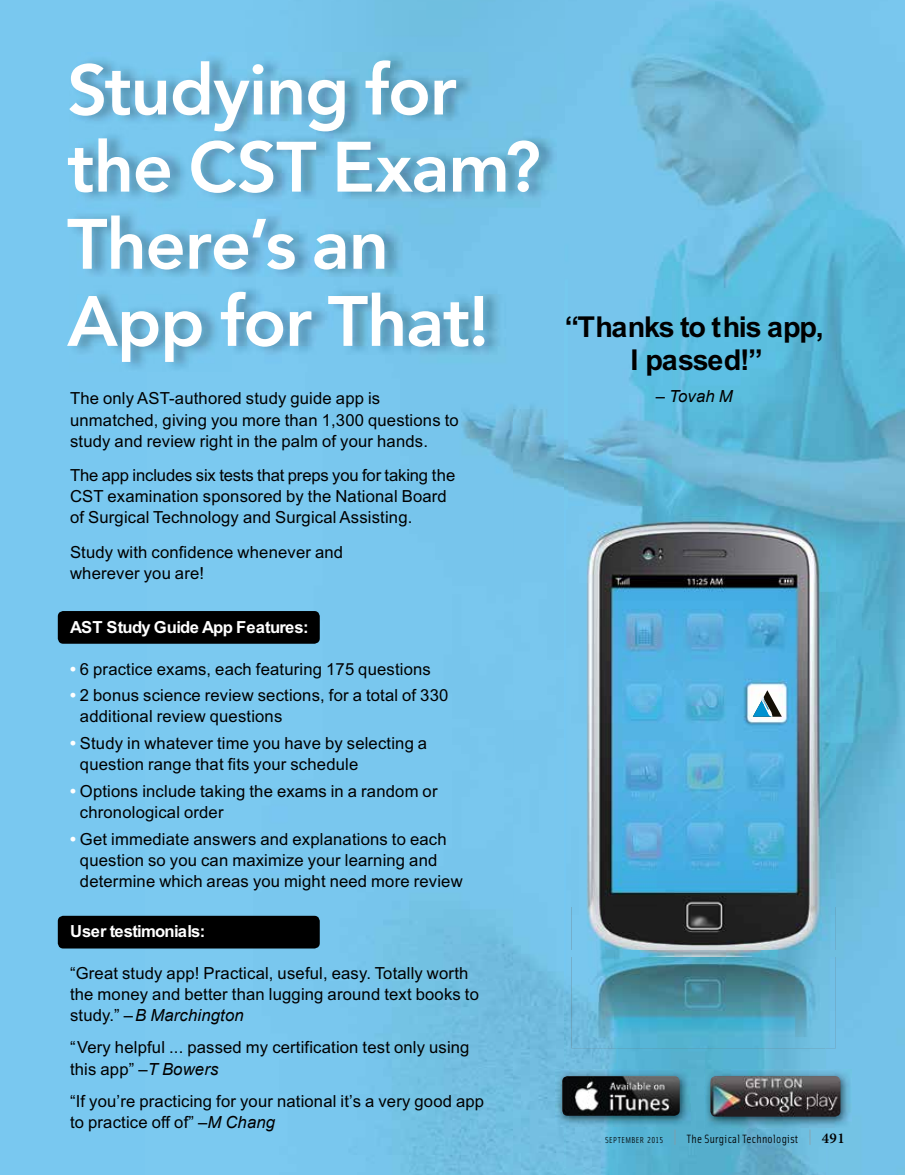
<style>
.page{position:relative;width:905px;height:1175px;background:#fff}
.page>*{position:absolute;margin:0;border:0;box-sizing:border-box;transform-origin:0 0}
.t1{font:800 70.35px/77.1px "Avenir";letter-spacing:-.015em;color:#fff}
.t2{font:700 28.8px/33.3px "Arial";letter-spacing:.01em;color:#000;text-align:center}
.t3{font:16.65px/21.1px "Arial";letter-spacing:.01em;color:#000}
.t4{font:700 16.65px "Arial";letter-spacing:.01em;color:#fff}
.t5{font:italic 16.65px "Arial";letter-spacing:.01em;color:#000}
.t6{font:12px "Solex";letter-spacing:.025em;color:#000}
.s1{font-weight:700;color:#fff}
.s2{font-style:italic}
.s3{font-family:"Solex Regular Lining";font-size:8.7px}
.s4{font-family:"Solex Regular Lining";font-size:19.5px;color:#939598}
.s5{font-family:"Minion Pro";font-weight:600;font-size:15px}
</style>
<div class="page">
<img style="left:564px;top:0;width:340px;height:509px">
<img style="left:512px;top:90px;width:52px;height:1084px">
<div style="left:0;top:90px;width:94px;height:1084px;background:#79c8f0"></div>
<img style="left:94px;top:371px;width:418px;height:803px">
<img style="left:826px;top:509px;width:78px;height:665px">
<img style="left:564px;top:509px;width:52px;height:665px">
<img style="left:616px;top:1048px;width:210px;height:126px">
<div style="left:58px;top:611px;width:262px;height:32px;background:#000;border-radius:5px"></div>
<img style="left:556px;top:1069px;width:134px;height:57px">
<img style="left:562px;top:1076px;width:117px;height:39px">
<img style="left:704px;top:1069px;width:147px;height:58px">
<img style="left:710px;top:1076px;width:130px;height:40px">
<img style="left:571px;top:506px;width:264px;height:444px">
<img style="left:571px;top:956px;width:264px;height:92px">
<img style="left:571px;top:950px;width:264px;height:6px">
<svg style="left:752px;top:690px;width:29px;height:27px"></svg>
<img style="left:758px;top:695px;width:10px;height:15px">
<div style="left:58px;top:915px;width:262px;height:33px;background:#000;border-radius:5px"></div>
<img style="left:69px;top:53px;width:488px;height:318px">
<h1 class="t1" style="left:67px;top:51px;width:475px">Studying for the CST Exam?<br>There’s an<br>App for That!</h1>
<p class="t3" style="left:70px;top:388px;width:390px">The only AST-authored study guide app is unmatched, giving you more than 1,300 questions to study and review right in the palm of your hands.</p>
<p class="t3" style="left:70px;top:464px;width:387px">The app includes six tests that preps you for taking the<br>CST examination sponsored by the National Board of Surgical Technology and Surgical Assisting.</p>
<p class="t3" style="left:70px;top:541px;width:274px">Study with confidence whenever and wherever you are!</p>
<p class="t4" style="left:70px;top:617px;width:239px">AST Study Guide App Features:</p>
<p class="t3" style="left:70px;top:658px;width:362px"><span class="s1">•</span> 6 practice exams, each featuring 175 questions</p>
<p class="t3" style="left:80px;top:685px;width:370px;text-indent:-10px"><span class="s1">•</span> 2 bonus science review sections, for a total of 330 additional review questions</p>
<p class="t3" style="left:80px;top:732px;width:349px;text-indent:-10px"><span class="s1">•</span> Study in whatever time you have by selecting a question range that fits your schedule</p>
<p class="t3" style="left:80px;top:780px;width:359px;text-indent:-10px"><span class="s1">•</span> Options include taking the exams in a random or chronological order</p>
<p class="t3" style="left:80px;top:828px;width:384px;text-indent:-10px"><span class="s1">•</span> Get immediate answers and explanations to each question so you can maximize your learning and determine which areas you might need more review</p>
<p class="t4" style="left:70px;top:922px;width:136px">User testimonials:</p>
<p class="t3" style="left:70px;top:962px;width:410px">“Great study app! Practical, useful, easy. Totally worth the money and better than lugging around text books to study.” <span class="s2">–B Marchington</span></p>
<p class="t3" style="left:70px;top:1037px;width:401px">“Very helpful ... passed my certification test only using this app” <span class="s2">–T Bowers</span></p>
<p class="t3" style="left:70px;top:1090px;width:415px">“If you’re practicing for your national it’s a very good app to practice off of” <span class="s2">–M Chang</span></p>
<h2 class="t2" style="left:564px;top:310px;width:260px">“Thanks to this app,<br>I passed!”</h2>
<p class="t5" style="left:656px;top:385px;width:78px">– Tovah M</p>
<p class="t6" style="left:605px;top:1130px;width:241px"><span class="s3">SEPTEMBER 2015</span> <span class="s4">|</span> The Surgical Technologist <span class="s4">|</span> <span class="s5">491</span></p>
</div>
